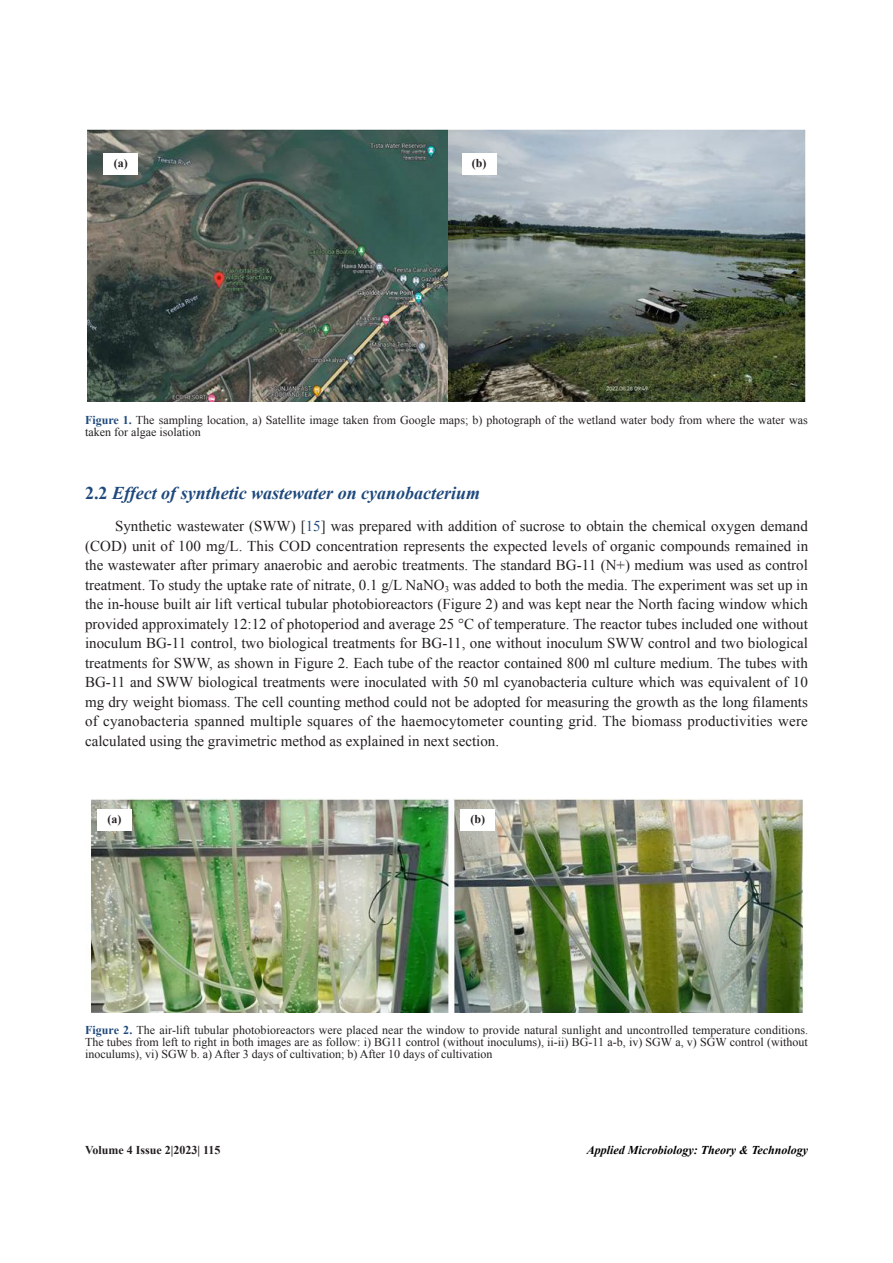
<style>
.page{position:relative;width:893px;height:1263px;background:#fff}
.page>*{position:absolute;margin:0;border:0;box-sizing:border-box;transform-origin:0 0}
.三级标题{font:italic 700 18px "Times New Roman";color:#1f497d}
.正文{font:15px/19.5px "Times New Roman";color:#231f20;text-align:justify}
.图表标注{font:12px/12px "Times New Roman";color:#231f20}
.t1{font:italic 700 12px "Times New Roman";color:#000}
.图表标注-2{font:700 12px "Times New Roman";color:#231f20}
.s1{font-weight:700;color:#1f497d}
.s2{font-style:normal}
.s3{color:#1f497d}
</style>
<div class="page">
<img style="left:87px;top:130px;width:719px;height:271px">
<div style="left:104px;top:153px;width:34px;height:22px;background:#fff"></div>
<div style="left:462px;top:153px;width:34px;height:22px;background:#fff"></div>
<img style="left:90px;top:798px;width:714px;height:214px">
<div style="left:97px;top:809px;width:35px;height:22px;background:#fff"></div>
<div style="left:460px;top:809px;width:35px;height:22px;background:#fff"></div>
<p class="图表标注-2" style="left:114px;top:154px;width:15px">(a)</p>
<p class="图表标注-2" style="left:472px;top:154px;width:16px">(b)</p>
<p class="图表标注" style="left:85px;top:413px;width:724px"><span class="s1">Figure 1.</span> The sampling location, a) Satellite image taken from Google maps; b) photograph of the wetland water body from where the water was taken for algae isolation</p>
<p class="三级标题" style="left:85px;top:480px;width:397px"><span class="s2">2.2</span> Effect of synthetic wastewater on cyanobacterium</p>
<p class="正文" style="left:85px;top:516px;width:725px;text-indent:30px">Synthetic wastewater (SWW) [<span class="s3">15</span>] was prepared with addition of sucrose to obtain the chemical oxygen demand (COD) unit of 100 mg/L. This COD concentration represents the expected levels of organic compounds remained in the wastewater after primary anaerobic and aerobic treatments. The standard BG-11 (N+) medium was used as control treatment. To study the uptake rate of nitrate, 0.1 g/L NaNO<sub>3</sub> was added to both the media. The experiment was set up in the in-house built air lift vertical tubular photobioreactors (Figure 2) and was kept near the North facing window which provided approximately 12:12 of photoperiod and average 25 °C of temperature. The reactor tubes included one without inoculum BG-11 control, two biological treatments for BG-11, one without inoculum SWW control and two biological treatments for SWW, as shown in Figure 2. Each tube of the reactor contained 800 ml culture medium. The tubes with BG-11 and SWW biological treatments were inoculated with 50 ml cyanobacteria culture which was equivalent of 10 mg dry weight biomass. The cell counting method could not be adopted for measuring the growth as the long filaments of cyanobacteria spanned multiple squares of the haemocytometer counting grid. The biomass productivities were calculated using the gravimetric method as explained in next section.</p>
<p class="图表标注-2" style="left:108px;top:810px;width:15px">(a)</p>
<p class="图表标注-2" style="left:470px;top:810px;width:16px">(b)</p>
<p class="图表标注" style="left:85px;top:1024px;width:725px;text-align:justify"><span class="s1">Figure 2.</span> The air-lift tubular photobioreactors were placed near the window to provide natural sunlight and uncontrolled temperature conditions.<br>The tubes from left to right in both images are as follow: i) BG11 control (without inoculums), ii-ii) BG-11 a-b, iv) SGW a, v) SGW control (without inoculums), vi) SGW b. a) After 3 days of cultivation; b) After 10 days of cultivation</p>
<p class="图表标注-2" style="left:85px;top:1141px;width:137px">Volume 4 Issue 2|2023| 115</p>
<p class="t1" style="left:587px;top:1141px;width:223px">Applied Microbiology: Theory &amp; Technology</p>
</div>
